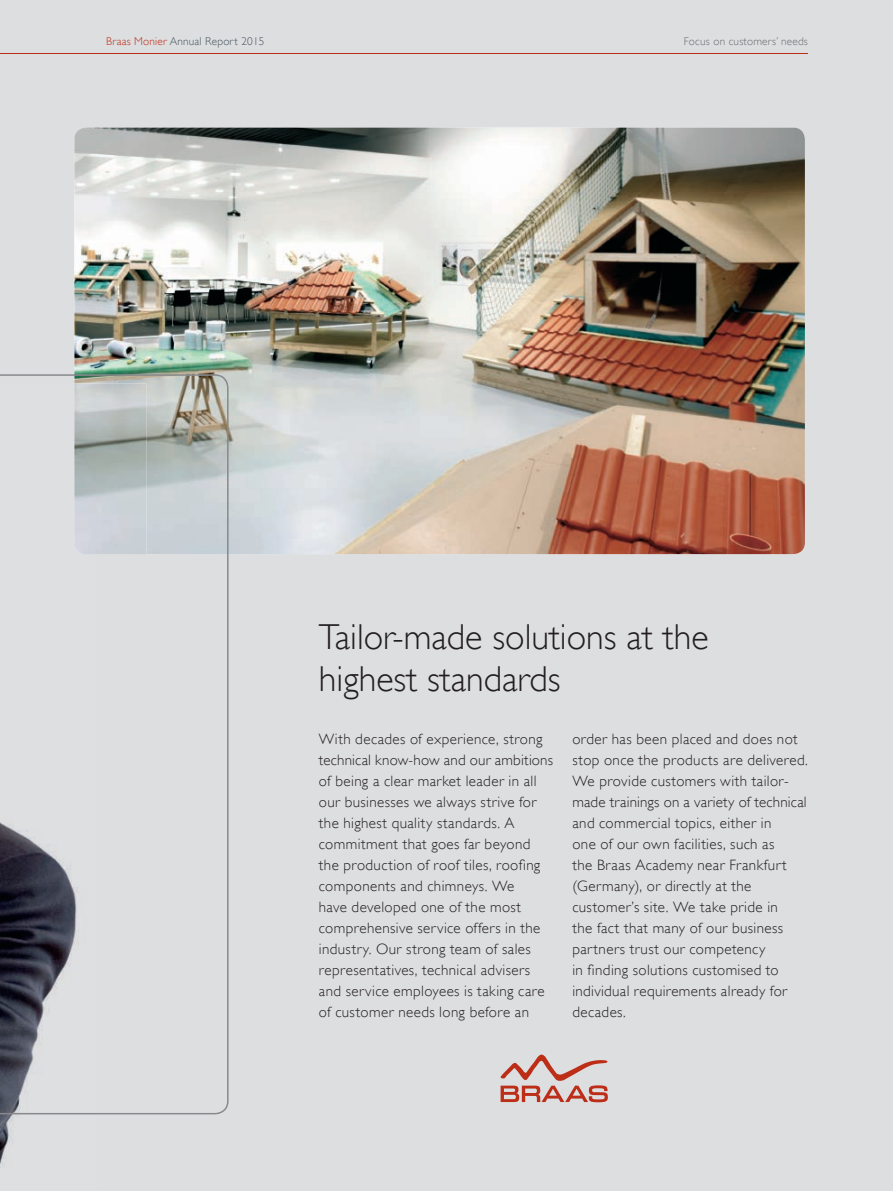
<style>
.page{position:relative;width:893px;height:1191px;background:#dddee0}
.page>*{position:absolute;margin:0;border:0;box-sizing:border-box;transform-origin:0 0}
.t1{font:300 36px/42px "Gill Sans";color:#231f20}
.t2{font:300 15px/21px "Gill Sans";letter-spacing:.025em;color:#231f20}
.t3{font:300 11.25px "Gill Sans";letter-spacing:.02em;color:#45555f}
.t4{font:300 11.25px "Gill Sans";letter-spacing:.02em;color:#6c6d70}
.s1{color:#bc2e18}
</style>
<div class="page">
<svg style="left:501px;top:1054px;width:107px;height:48px"></svg>
<img style="left:74px;top:128px;width:731px;height:426px">
<img style="left:0;top:1114px;width:98px;height:54px">
<svg style="left:0;top:374px;width:229px;height:740px"></svg>
<hr style="left:0;top:53px;width:808px;height:1px;background:#bc2e18">
<p class="t3" style="left:106px;top:32px;width:160px"><span class="s1">Braas Monier</span> Annual Report 2015</p>
<p class="t4" style="left:684px;top:32px;width:126px">Focus on customers’ needs</p>
<h1 class="t1" style="left:319px;top:614px;width:391px">Tailor-made solutions at the highest standards</h1>
<p class="t2" style="left:319px;top:727px;width:236px">With decades of experience, strong technical know-how and our ambitions of being a clear market leader in all our businesses we always strive for the highest quality standards. A commitment that goes far beyond the production of roof tiles, roofing components and chimneys. We<br>have developed one of the most comprehensive service offers in the industry. Our strong team of sales representatives, technical advisers and service employees is taking care of customer needs long before an</p>
<p class="t2" style="left:572px;top:727px;width:237px">order has been placed and does not stop once the products are delivered.<br>We provide customers with tailor&shy;made trainings on a variety of technical and commercial topics, either in<br>one of our own facilities, such as<br>the Braas Academy near Frankfurt (Germany), or directly at the customer’s site. We take pride in<br>the fact that many of our business partners trust our competency<br>in finding solutions customised to individual requirements already for decades.</p>
</div>
